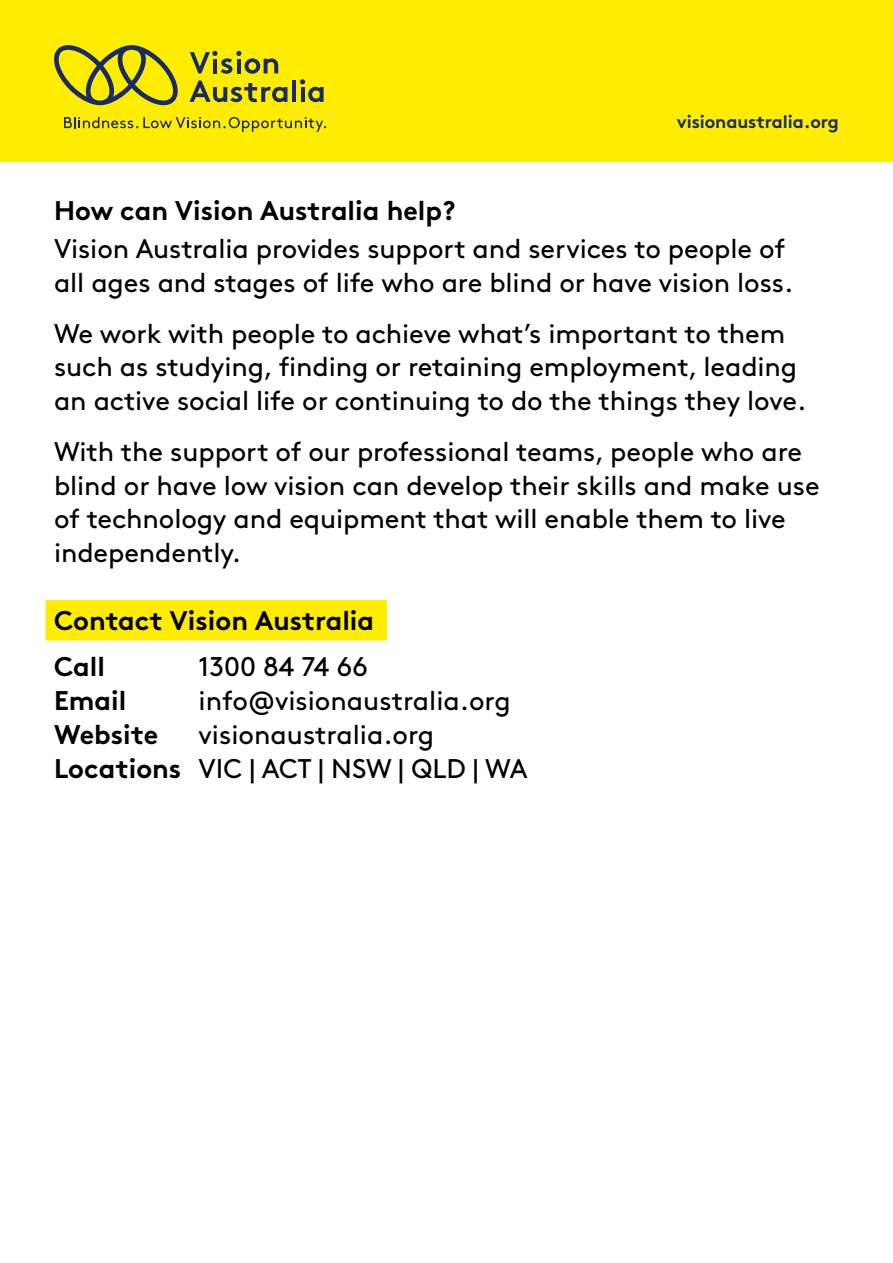
<style>
.page{position:relative;width:893px;height:1263px;background:#fff}
.page>*{position:absolute;margin:0;border:0;box-sizing:border-box;transform-origin:0 0}
.t1{font:27px/33.8px "Brown Pro";letter-spacing:-.005em;color:#000}
.t2{font:700 27px "Brown Pro";color:#000}
.t3{font:700 18px "Brown Pro";letter-spacing:-.005em;color:#192a67}
.s1{font-weight:700}
</style>
<div class="page">
<div style="left:0;top:0;width:893px;height:162px;background:#ffed00"></div>
<svg style="left:190px;top:51px;width:88px;height:23px"></svg>
<svg style="left:189px;top:81px;width:98px;height:21px"></svg>
<hr style="left:292px;top:80px;width:4px;height:22px;background:#192a67">
<svg style="left:300px;top:79px;width:24px;height:23px"></svg>
<svg style="left:54px;top:45px;width:124px;height:60px"></svg>
<svg style="left:64px;top:117px;width:262px;height:15px"></svg>
<div style="left:45px;top:600px;width:342px;height:41px;background:#ffed00"></div>
<p class="t3" style="left:677px;top:107px;width:164px">visionaustralia.org</p>
<h2 class="t2" style="left:54px;top:189px;width:403px">How can Vision Australia help?</h2>
<p class="t1" style="left:54px;top:230px;width:741px">Vision Australia provides support and services to people of all ages and stages of life who are blind or have vision loss.</p>
<p class="t1" style="left:54px;top:314px;width:754px">We work with people to achieve what’s important to them such as studying, finding or retaining employment, leading an active social life or continuing to do the things they love.</p>
<p class="t1" style="left:54px;top:432px;width:767px">With the support of our professional teams, people who are blind or have low vision can develop their skills and make use of technology and equipment that will enable them to live independently.</p>
<h2 class="t2" style="left:54px;top:599px;width:322px">Contact Vision Australia</h2>
<p class="t2" style="left:54px;top:645px;width:53px">Call</p>
<p class="t1" style="left:199px;top:648px;width:171px">1300 84 74 66</p>
<p class="t2" style="left:54px;top:679px;width:74px">Email</p>
<p class="t1" style="left:199px;top:682px;width:314px">info@visionaustralia.org</p>
<p class="t2" style="left:54px;top:713px;width:106px">Website</p>
<p class="t1" style="left:199px;top:715px;width:237px">visionaustralia.org</p>
<p class="t1" style="left:54px;top:749px;width:475px"><span class="s1">Locations</span> VIC | ACT | NSW | QLD | WA</p>
</div>
